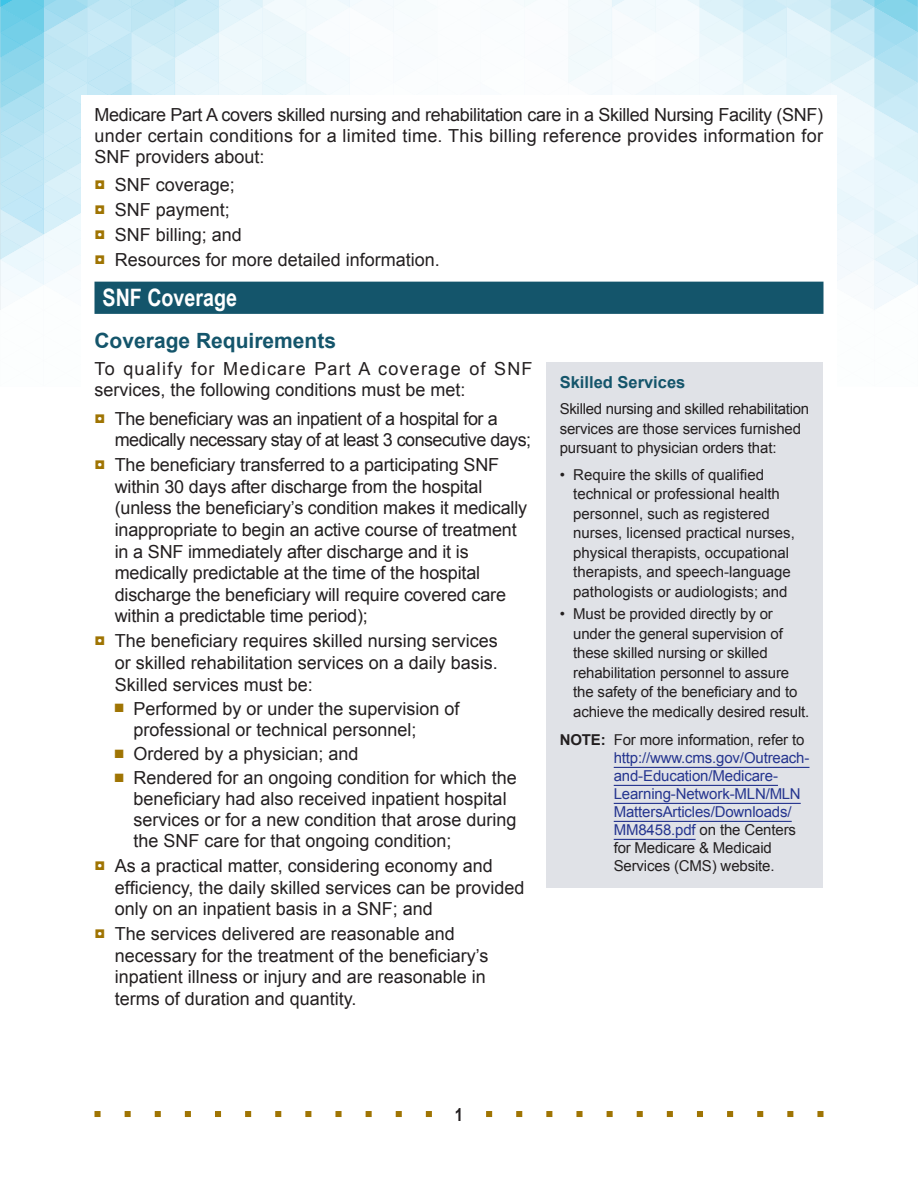
<style>
.page{position:relative;width:918px;height:1188px;background:#fff}
.page>*{position:absolute;margin:0;border:0;box-sizing:border-box;transform-origin:0 0}
.t1{font:700 24px "Arial Narrow";color:#fff}
.t2{font:700 21px "Arial";color:#14556b}
.t3{font:18px/21.6px "Arial";color:#231f20}
.t4{font:18px/21.6px "Arial";letter-spacing:-.03em;color:#231f20}
.t5{font:700 18px "Arial Narrow";color:#231f20}
.t6{font:700 16.5px "Arial";color:#14556b}
.Text_Box_Text{font:15px/19.5px "Arial";letter-spacing:-.01em;color:#231f20}
.Text_Box_Note{font:15px/18px "Arial";letter-spacing:-.01em;color:#25358f}
.s1{color:#9f7403}
.s2{font-weight:700;color:#231f20}
.s3{color:#231f20}
</style>
<div class="page">
<svg style="left:94px;top:1111px;width:730px;height:6px"></svg>
<div style="left:447px;top:1099px;width:24px;height:30px;background:#fff"></div>
<svg style="left:0;top:0;width:918px;height:310px"></svg>
<div style="left:81px;top:95px;width:756px;height:864px;background:#fff"></div>
<div style="left:94px;top:282px;width:730px;height:32px;background:#14556b"></div>
<div style="left:546px;top:363px;width:277px;height:525px;background:#e0e2e7"></div>
<hr style="left:614px;top:767px;width:195px;height:1px;background:#25358f">
<hr style="left:614px;top:785px;width:164px;height:1px;background:#25358f">
<hr style="left:614px;top:803px;width:187px;height:1px;background:#25358f">
<hr style="left:614px;top:821px;width:178px;height:1px;background:#25358f">
<hr style="left:614px;top:839px;width:82px;height:1px;background:#25358f">
<p class="t3" style="left:94px;top:104px;width:730px;line-height:21px;text-align:justify">Medicare Part A covers skilled nursing and rehabilitation care in a Skilled Nursing Facility (SNF) under certain conditions for a limited time. This billing reference provides information for SNF providers about:</p>
<p class="t3" style="left:94px;top:175px;width:142px"><span class="s1">◘</span> SNF coverage;</p>
<p class="t3" style="left:94px;top:199px;width:137px"><span class="s1">◘</span> SNF payment;</p>
<p class="t3" style="left:94px;top:224px;width:149px"><span class="s1">◘</span> SNF billing; and</p>
<p class="t3" style="left:94px;top:249px;width:347px"><span class="s1">◘</span> Resources for more detailed information.</p>
<h2 class="t1" style="left:103px;top:280px;width:136px">SNF Coverage</h2>
<h3 class="t2" style="left:94px;top:326px;width:243px">Coverage Requirements</h3>
<p class="t3" style="left:94px;top:359px;width:440px;line-height:21px">To qualify for Medicare Part A coverage of SNF services, the following conditions must be met:</p>
<p class="t4" style="left:115px;top:408px;width:418px;text-indent:-20px"><span class="s1">◘</span> The beneficiary was an inpatient of a hospital for a medically necessary stay of at least 3 consecutive days;</p>
<p class="t3" style="left:115px;top:454px;width:414px;text-indent:-20px"><span class="s1">◘</span> The beneficiary transferred to a participating SNF within 30 days after discharge from the hospital (unless the beneficiary’s condition makes it medically inappropriate to begin an active course of treatment in a SNF immediately after discharge and it is medically predictable at the time of the hospital discharge the beneficiary will require covered care within a predictable time period);</p>
<p class="t3" style="left:115px;top:630px;width:385px;text-align:justify;text-indent:-20px"><span class="s1">◘</span> The beneficiary requires skilled nursing services or skilled rehabilitation services on a daily basis.<br>Skilled services must be:</p>
<p class="t3" style="left:133px;top:698px;width:328px;line-height:21px;text-indent:-19px"><span class="s1">■</span> Performed by or under the supervision of professional or technical personnel;</p>
<p class="t3" style="left:114px;top:743px;width:246px"><span class="s1">■</span> Ordered by a physician; and</p>
<p class="t3" style="left:133px;top:768px;width:385px;line-height:21px;text-indent:-19px"><span class="s1">■</span> Rendered for an ongoing condition for which the beneficiary had also received inpatient hospital services or for a new condition that arose during the SNF care for that ongoing condition;</p>
<p class="t3" style="left:115px;top:855px;width:411px;text-indent:-20px"><span class="s1">◘</span> As a practical matter, considering economy and efficiency, the daily skilled services can be provided only on an inpatient basis in a SNF; and</p>
<p class="t3" style="left:115px;top:923px;width:375px;text-indent:-20px"><span class="s1">◘</span> The services delivered are reasonable and necessary for the treatment of the beneficiary’s inpatient illness or injury and are reasonable in terms of duration and quantity.</p>
<h4 class="t6" style="left:560px;top:371px;width:127px">Skilled Services</h4>
<p class="Text_Box_Text" style="left:560px;top:400px;width:251px">Skilled nursing and skilled rehabilitation services are those services furnished pursuant to physician orders that:</p>
<p class="Text_Box_Text" style="left:573px;top:465px;width:223px;text-indent:-14px">• Require the skills of qualified technical or professional health personnel, such as registered nurses, licensed practical nurses, physical therapists, occupational therapists, and speech-language pathologists or audiologists; and</p>
<p class="Text_Box_Text" style="left:573px;top:605px;width:238px;text-indent:-14px">• Must be provided directly by or under the general supervision of these skilled nursing or skilled rehabilitation personnel to assure the safety of the beneficiary and to achieve the medically desired result.</p>
<p class="Text_Box_Note" style="left:614px;top:731px;width:197px;text-indent:-54px"><span class="s2">NOTE:</span> <span class="s3">For more information, refer to </span>http://www.cms.gov/Outreach&shy;and-Education/Medicare-<br>Learning-Network-MLN/MLN<br>MattersArticles/Downloads/<br>MM8458.pdf <span class="s3">on the Centers for Medicare &amp; Medicaid<br>Services (CMS) website.</span></p>
<p class="t5" style="left:455px;top:1101px;width:10px">1</p>
</div>
